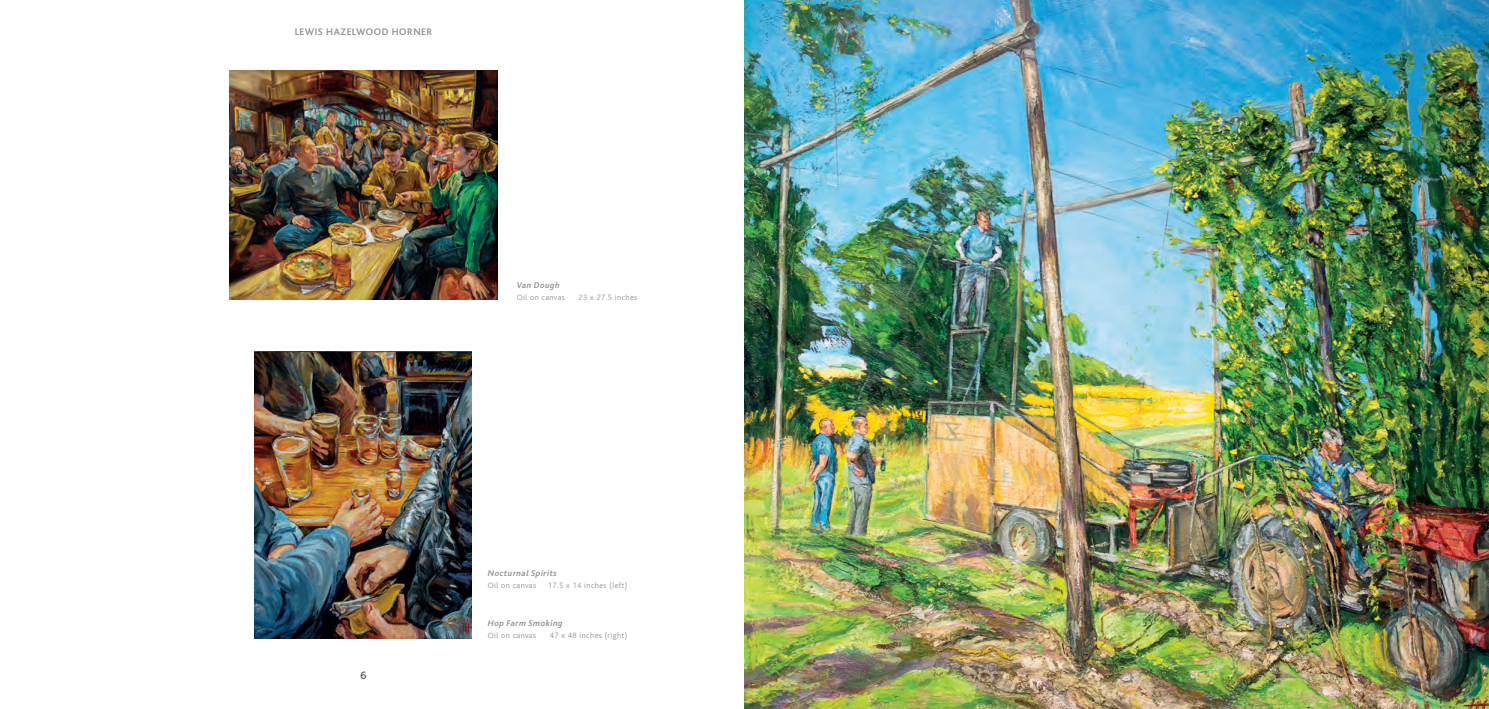
<style>
.page{position:relative;width:1489px;height:709px;background:#fff}
.page>*{position:absolute;margin:0;border:0;box-sizing:border-box;transform-origin:0 0}
.t1{font:500 11.25px "Bliss";color:#57585a}
.t2{font:700 10px "Bliss";letter-spacing:.05em;color:#939598}
.t3{font:italic 700 8.75px "Bliss";letter-spacing:.05em;color:#939598}
.t4{font:300 8.12px "Bliss";letter-spacing:.05em;color:#939598}
</style>
<div class="page">
<img style="left:744px;top:0;width:744px;height:709px">
<img style="left:229px;top:71px;width:268px;height:229px">
<img style="left:255px;top:352px;width:217px;height:286px">
<p class="t2" style="left:295px;top:27px;width:139px">LEWIS HAZELWOOD HORNER</p>
<p class="t3" style="left:516px;top:280px;width:45px">Van Dough</p>
<p class="t4" style="left:516px;top:293px;width:50px">Oil on canvas</p>
<p class="t4" style="left:578px;top:293px;width:60px">23 x 27.5 inches</p>
<h1 class="t1" style="left:360px;top:669px;width:7px">6</h1>
<p class="t3" style="left:488px;top:568px;width:70px">Nocturnal Spirits</p>
<p class="t4" style="left:488px;top:581px;width:50px">Oil on canvas</p>
<p class="t4" style="left:548px;top:581px;width:81px">17.5 x 14 inches (left)</p>
<p class="t3" style="left:488px;top:618px;width:76px">Hop Farm Smoking</p>
<p class="t4" style="left:488px;top:631px;width:50px">Oil on canvas</p>
<p class="t4" style="left:549px;top:631px;width:79px">47 x 48 inches (right)</p>
</div>
